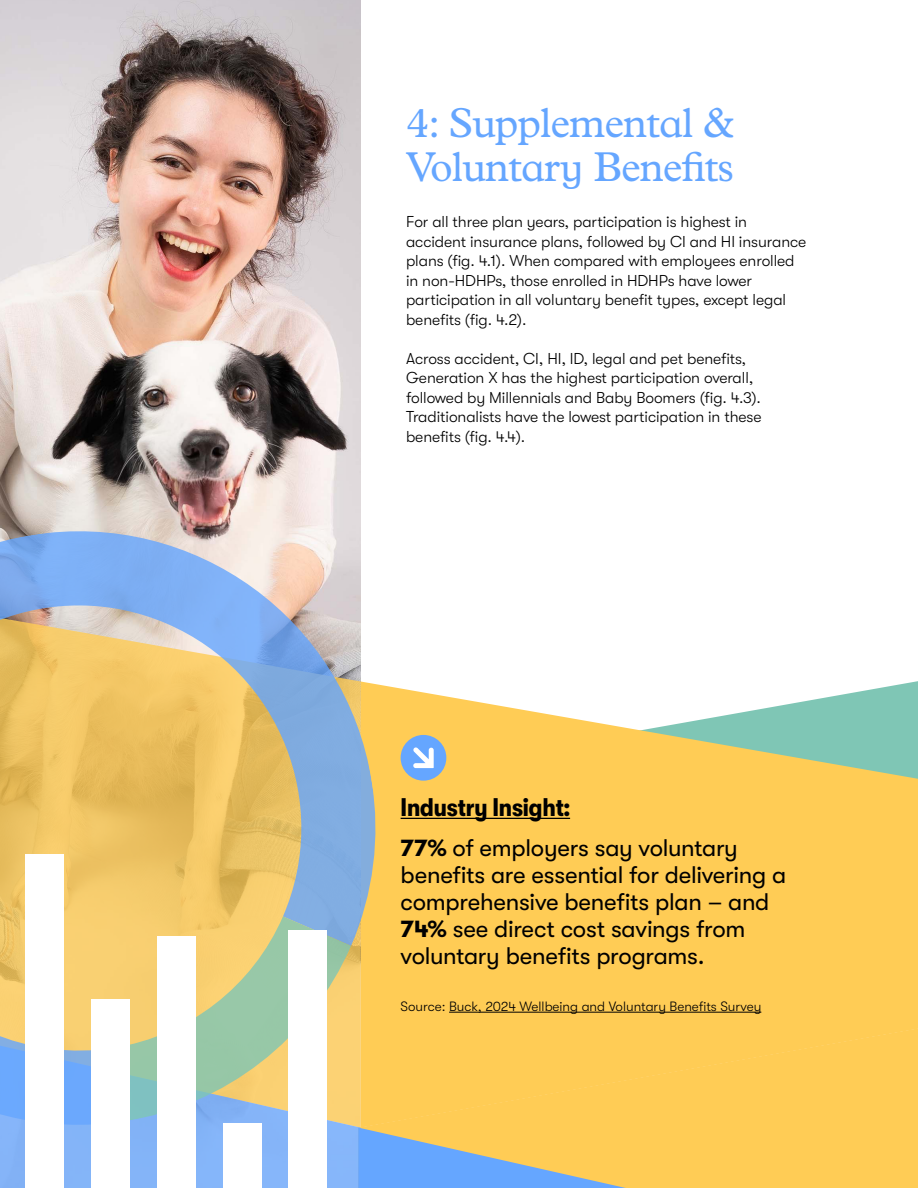
<style>
.page{position:relative;width:918px;height:1188px;background:#fff}
.page>*{position:absolute;margin:0;border:0;box-sizing:border-box;transform-origin:0 0}
.t1{font:42px/43.5px "Plantin Infant MT Std";letter-spacing:-.025em;color:#65a6ff}
.t2{font:700 condensed 25.5px "GT Walsheim Pro";letter-spacing:-.005em;color:#000}
.t3{font:24px/27px "GT Walsheim Pro";letter-spacing:-.01em;color:#000}
.t4{font:300 15.75px/19.5px "GT Walsheim Pro";letter-spacing:-.005em;color:#000}
.t5{font:300 13.5px "GT Walsheim Pro";color:#000}
.s1{font-weight:700}
</style>
<div class="page">
<img style="left:0;top:0;width:360px;height:509px">
<svg style="left:381px;top:681px;width:537px;height:347px;background:#f5cf68"></svg>
<div style="left:381px;top:1028px;width:537px;height:160px;background:#fc5"></div>
<svg style="left:360px;top:1128px;width:266px;height:60px;background:#b3b9a8"></svg>
<hr style="left:401px;top:818px;width:169px;height:1px;background:#000">
<hr style="left:449px;top:1012px;width:312px;height:1px;background:#000">
<div style="left:0;top:1147px;width:360px;height:41px;background:#85b5f9"></div>
<div style="left:401px;top:735px;width:45px;height:46px;background:#65a6ff;border-radius:50%"></div>
<svg style="left:413px;top:747px;width:21px;height:21px"></svg>
<svg style="left:0;top:509px;width:381px;height:638px;background:#ccc09e"></svg>
<svg style="left:114px;top:916px;width:237px;height:205px;background:#c8c992"></svg>
<div style="left:289px;top:930px;width:38px;height:258px;background:#fff"></div>
<div style="left:157px;top:936px;width:38px;height:252px;background:#fff"></div>
<div style="left:223px;top:1123px;width:38px;height:65px;background:#fff"></div>
<div style="left:92px;top:999px;width:38px;height:189px;background:#fff"></div>
<div style="left:26px;top:855px;width:38px;height:333px;background:#fff"></div>
<h1 class="t1" style="left:406px;top:101px;width:330px">4: Supplemental &amp;<br>Voluntary Benefits</h1>
<p class="t4" style="left:406px;top:212px;width:402px">For all three plan years, participation is highest in accident insurance plans, followed by CI and HI insurance plans (fig. 4.1). When compared with employees enrolled in non-HDHPs, those enrolled in HDHPs have lower participation in all voluntary benefit types, except legal benefits (fig. 4.2).</p>
<p class="t4" style="left:406px;top:349px;width:357px">Across accident, CI, HI, ID, legal and pet benefits, Generation X has the highest participation overall, followed by Millennials and Baby Boomers (fig. 4.3).<br>Traditionalists have the lowest participation in these benefits (fig. 4.4).</p>
<h2 class="t2" style="left:401px;top:793px;width:171px">Industry Insight:</h2>
<h3 class="t3" style="left:401px;top:835px;width:387px"><span class="s1">77%</span> of employers say voluntary benefits are essential for delivering a comprehensive benefits plan – and <span class="s1">74%</span> see direct cost savings from voluntary benefits programs.</h3>
<p class="t5" style="left:401px;top:999px;width:362px">Source: Buck, 2024 Wellbeing and Voluntary Benefits Survey</p>
</div>
